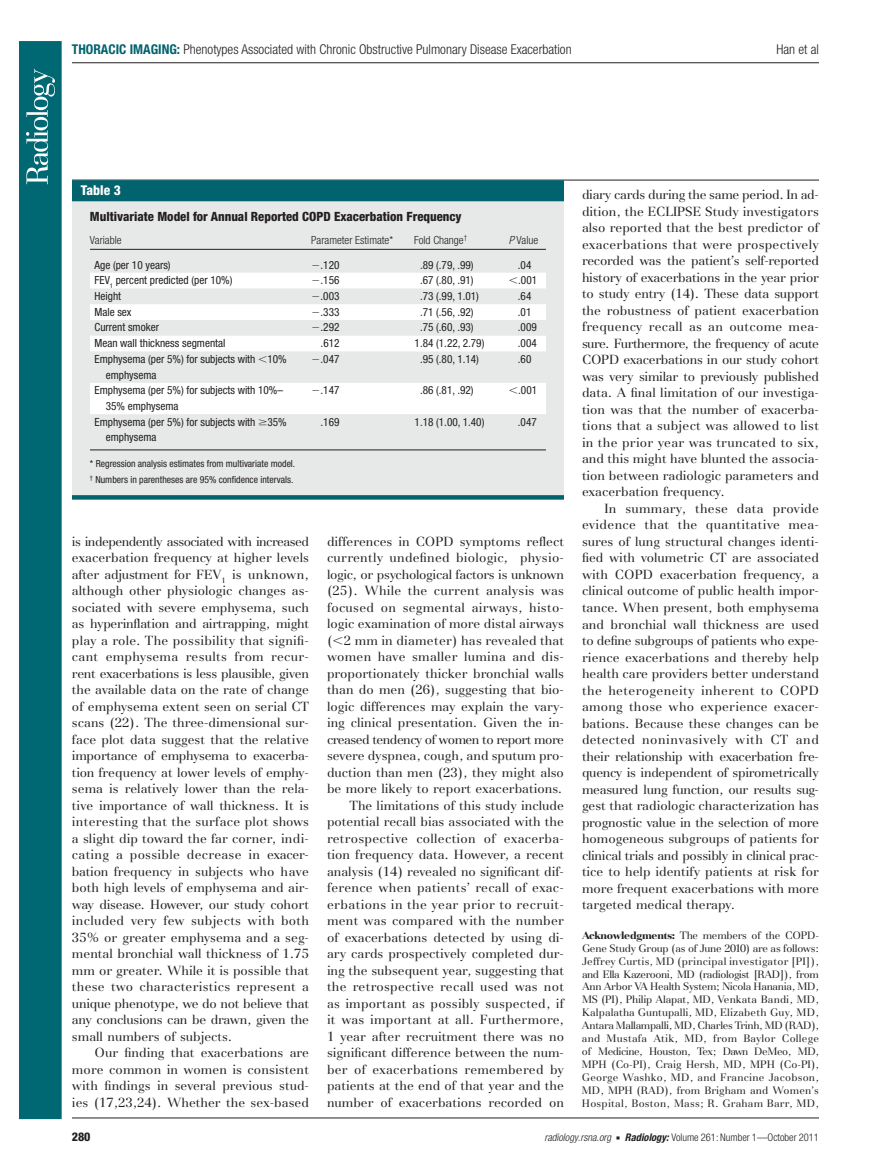
<style>
.page{position:relative;width:891px;height:1175px;background:#fff}
.page>*{position:absolute;margin:0;border:0;box-sizing:border-box;transform-origin:0 0}
.t1{font:300 condensed 13.5px "Helvetica Neue";color:#231f20}
.t2{font:800 condensed 13.5px "Helvetica Neue";color:#fff}
.t3{font:13.2px/16.5px "AT Basilia";color:#231f20;text-align:justify}
.t4{font:800 condensed 12.75px "Helvetica Neue";color:#231f20}
.t5{font:800 condensed 12px "Helvetica Neue";color:#231f20}
.t6{font:condensed 11.25px/15.8px "Helvetica Neue";color:#231f20}
.t7{font:300 condensed 11.25px "Helvetica Neue";color:#231f20}
.t8{font:10.8px/12.9px "AT Basilia";letter-spacing:.02em;color:#231f20;text-align:justify}
.t9{font:300 condensed 10.5px "Helvetica Neue";color:#231f20}
.t10{font:condensed 9.75px/15.8px "Helvetica Neue";color:#231f20}
.s1{font-weight:700;color:#00636e}
.s2{font-style:italic}
.s3{font-family:"Universal Greekwith Math Pi";font-stretch:normal}
.s4{font-family:"Mathematical Pi One";font-stretch:normal}
.s5{font-family:"Universal Greekwith Math Pi"}
.s6{font-weight:700}
.s7{font-family:"Universal Newswith Comm Pi";font-weight:400;font-stretch:normal;font-size:6px}
.s8{font-weight:700;font-style:italic}
</style>
<div class="page">
<div style="left:19px;top:41px;width:43px;height:1078px;background:#006873;border:2px solid #006873"></div>
<svg style="left:26px;top:69px;width:29px;height:115px"></svg>
<hr style="left:72px;top:180px;width:747px;height:1px;background:#231f20">
<hr style="left:72px;top:1117px;width:747px;height:1px;background:#231f20">
<hr style="left:72px;top:62px;width:747px;height:1px;background:#231f20">
<div style="left:72px;top:184px;width:492px;height:312px;background:#e7e8e8"></div>
<div style="left:72px;top:180px;width:492px;height:21px;background:#00636e"></div>
<svg style="left:90px;top:273px;width:456px;height:141px;fill:#fff"></svg>
<hr style="left:90px;top:249px;width:419px;height:1px;background:#231f20">
<hr style="left:509px;top:249px;width:37px;height:1px;background:#231f20">
<hr style="left:90px;top:449px;width:456px;height:1px;background:#231f20">
<svg style="left:72px;top:495px;width:492px;height:4px;background:#086872"></svg>
<p class="t1" style="left:72px;top:44px;width:501px"><span class="s1">THORACIC IMAGING:</span> Phenotypes Associated with Chronic Obstructive Pulmonary Disease Exacerbation</p>
<p class="t1" style="left:777px;top:44px;width:44px">Han et al</p>
<p class="t2" style="left:81px;top:186px;width:41px">Table 3</p>
<p class="t4" style="left:90px;top:212px;width:373px">Multivariate Model for Annual Reported COPD Exacerbation Frequency</p>
<p class="t7" style="left:90px;top:235px;width:33px">Variable</p>
<p class="t7" style="left:311px;top:235px;width:83px">Parameter Estimate *</p>
<p class="t7" style="left:414px;top:235px;width:55px">Fold Change <sup>†</sup></p>
<p class="t7" style="left:509px;top:235px;width:31px"><span class="s2">P</span> Value</p>
<p class="t6" style="left:95px;top:258px;width:78px">Age (per 10 years)</p>
<p class="t6" style="left:311px;top:258px;width:30px"><span class="s3">2</span> .120</p>
<p class="t6" style="left:420px;top:258px;width:55px">.89 (.79, .99)</p>
<p class="t6" style="left:518px;top:258px;width:15px">.04</p>
<p class="t6" style="left:95px;top:273px;width:140px">FEV <sub>1</sub> percent predicted (per 10%)</p>
<p class="t6" style="left:311px;top:273px;width:30px"><span class="s3">2</span> .156</p>
<p class="t6" style="left:420px;top:273px;width:55px">.67 (.80, .91)</p>
<p class="t6" style="left:509px;top:273px;width:30px"><span class="s3">,</span> .001</p>
<p class="t6" style="left:94px;top:289px;width:28px">Height</p>
<p class="t6" style="left:311px;top:289px;width:30px"><span class="s3">2</span> .003</p>
<p class="t6" style="left:420px;top:289px;width:61px">.73 (.99, 1.01)</p>
<p class="t6" style="left:518px;top:289px;width:15px">.64</p>
<p class="t6" style="left:94px;top:305px;width:39px">Male sex</p>
<p class="t6" style="left:311px;top:305px;width:30px"><span class="s3">2</span> .333</p>
<p class="t6" style="left:420px;top:305px;width:55px">.71 (.56, .92)</p>
<p class="t6" style="left:518px;top:305px;width:15px">.01</p>
<p class="t6" style="left:94px;top:320px;width:66px">Current smoker</p>
<p class="t6" style="left:311px;top:320px;width:30px"><span class="s3">2</span> .292</p>
<p class="t6" style="left:420px;top:320px;width:55px">.75 (.60, .93)</p>
<p class="t6" style="left:518px;top:320px;width:20px">.009</p>
<p class="t6" style="left:94px;top:336px;width:132px">Mean wall thickness segmental</p>
<p class="t6" style="left:321px;top:336px;width:20px">.612</p>
<p class="t6" style="left:415px;top:336px;width:71px">1.84 (1.22, 2.79)</p>
<p class="t6" style="left:518px;top:336px;width:20px">.004</p>
<p class="t6" style="left:106px;top:352px;width:183px;text-indent:-11px">Emphysema (per 5%) for subjects with <span class="s3">,</span> 10% emphysema</p>
<p class="t6" style="left:311px;top:352px;width:30px"><span class="s3">2</span> .047</p>
<p class="t6" style="left:420px;top:352px;width:61px">.95 (.80, 1.14)</p>
<p class="t6" style="left:518px;top:352px;width:15px">.60</p>
<p class="t6" style="left:106px;top:383px;width:179px;text-indent:-11px">Emphysema (per 5%) for subjects with 10%–<br>35% emphysema</p>
<p class="t6" style="left:311px;top:383px;width:30px"><span class="s3">2</span> .147</p>
<p class="t6" style="left:420px;top:383px;width:55px">.86 (.81, .92)</p>
<p class="t6" style="left:509px;top:383px;width:30px"><span class="s3">,</span> .001</p>
<p class="t6" style="left:106px;top:415px;width:183px;text-indent:-11px">Emphysema (per 5%) for subjects with <span class="s4">-</span> 35% emphysema</p>
<p class="t6" style="left:321px;top:415px;width:20px">.169</p>
<p class="t6" style="left:415px;top:415px;width:71px">1.18 (1.00, 1.40)</p>
<p class="t6" style="left:518px;top:415px;width:20px">.047</p>
<p class="t10" style="left:90px;top:457px;width:207px">* Regression analysis estimates from multivariate model. <sup>†</sup> Numbers in parentheses are 95% confidence intervals.</p>
<p class="t3" style="left:72px;top:534px;width:239px">is independently associated with increased exacerbation frequency at higher levels after adjustment for FEV <sub>1</sub> is unknown, although other physiologic changes as&shy;sociated with severe emphysema, such as hyperinflation and airtrapping, might play a role. The possibility that signifi&shy;cant emphysema results from recur&shy;rent exacerbations is less plausible, given the available data on the rate of change of emphysema extent seen on serial CT scans ( 22 ). The three-dimensional sur&shy;face plot data suggest that the relative importance of emphysema to exacerba&shy;tion frequency at lower levels of emphy&shy;sema is relatively lower than the rela&shy;tive importance of wall thickness. It is interesting that the surface plot shows a slight dip toward the far corner, indi&shy;cating a possible decrease in exacer&shy;bation frequency in subjects who have both high levels of emphysema and air&shy;way disease. However, our study cohort included very few subjects with both 35% or greater emphysema and a seg&shy;mental bronchial wall thickness of 1.75 mm or greater. While it is possible that these two characteristics represent a unique phenotype, we do not believe that any conclusions can be drawn, given the small numbers of subjects.</p>
<p class="t3" style="left:72px;top:1046px;width:239px;text-indent:22px">Our finding that exacerbations are more common in women is consistent with findings in several previous stud&shy;ies ( 17,23,24 ). Whether the sex-based</p>
<p class="t3" style="left:327px;top:534px;width:239px;text-align:right">differences in COPD symptoms reflect currently undefined biologic, physio&shy;logic, or psychological factors is unknown ( 25 ). While the current analysis was focused on segmental airways, histo&shy;logic examination of more distal airways ( <span class="s5">,</span>2 mm in diameter) has revealed that women have smaller lumina and dis&shy;proportionately thicker bronchial walls than do men ( 26 ), suggesting that bio&shy;logic differences may explain the vary&shy;ing clinical presentation. Given the in&shy;creased tendency of women to report more severe dyspnea, cough, and sputum pro&shy;duction than men ( 23 ), they might also be more likely to report exacerbations.<br>The limitations of this study include potential recall bias associated with the retrospective collection of exacerba&shy;tion frequency data. However, a recent analysis ( 14 ) revealed no significant dif&shy;ference when patients’ recall of exac&shy;erbations in the year prior to recruit&shy;ment was compared with the number of exacerbations detected by using di&shy;ary cards prospectively completed dur&shy;ing the subsequent year, suggesting that the retrospective recall used was not as important as possibly suspected, if it was important at all. Furthermore, 1 year after recruitment there was no significant difference between the num&shy;ber of exacerbations remembered by patients at the end of that year and the number of exacerbations recorded on</p>
<p class="t3" style="left:582px;top:188px;width:239px">diary cards during the same period. In ad&shy;dition, the ECLIPSE Study investigators also reported that the best predictor of exacerbations that were prospectively recorded was the patient’s self-reported history of exacerbations in the year prior to study entry ( 14 ). These data support the robustness of patient exacerbation frequency recall as an outcome mea&shy;sure. Furthermore, the frequency of acute COPD exacerbations in our study cohort was very similar to previously published data. A final limitation of our investiga&shy;tion was that the number of exacerba&shy;tions that a subject was allowed to list in the prior year was truncated to six, and this might have blunted the associa&shy;tion between radiologic parameters and exacerbation frequency.</p>
<p class="t3" style="left:582px;top:501px;width:239px;text-indent:22px">In summary, these data provide evidence that the quantitative mea&shy;sures of lung structural changes identi&shy;fied with volumetric CT are associated with COPD exacerbation frequency, a clinical outcome of public health impor&shy;tance. When present, both emphysema and bronchial wall thickness are used to define subgroups of patients who expe&shy;rience exacerbations and thereby help health care providers better understand the heterogeneity inherent to COPD among those who experience exacer&shy;bations. Because these changes can be detected noninvasively with CT and their relationship with exacerbation fre&shy;quency is independent of spirometrically measured lung function, our results sug&shy;gest that radiologic characterization has prognostic value in the selection of more homogeneous subgroups of patients for clinical trials and possibly in clinical prac&shy;tice to help identify patients at risk for more frequent exacerbations with more targeted medical therapy.</p>
<p class="t8" style="left:582px;top:929px;width:239px"><span class="s6">Acknowledgments:</span> The members of the COPD-Gene Study Group (as of June 2010) are as follows:<br>Jeffrey Curtis, MD (principal investigator [PI]), and Ella Kazerooni, MD (radiologist [RAD]), from Ann Arbor VA Health System; Nicola Hanania, MD, MS (PI), Philip Alapat, MD, Venkata Bandi, MD, Kalpalatha Guntupalli, MD, Elizabeth Guy, MD, Antara Mallampalli, MD, Charles Trinh, MD (RAD), and Mustafa Atik, MD, from Baylor College of Medicine, Houston, Tex; Dawn DeMeo, MD, MPH (Co-PI), Craig Hersh, MD, MPH (Co-PI), George Washko, MD, and Francine Jacobson, MD, MPH (RAD), from Brigham and Women’s Hospital, Boston, Mass; R. Graham Barr, MD,</p>
<p class="t5" style="left:72px;top:1132px;width:20px">280</p>
<p class="t9" style="left:545px;top:1133px;width:276px"><span class="s2">radiology.rsna.org</span> <span class="s7">n</span> <span class="s8">Radiology:</span> Volume 261: Number 1—October 2011</p>
</div>
